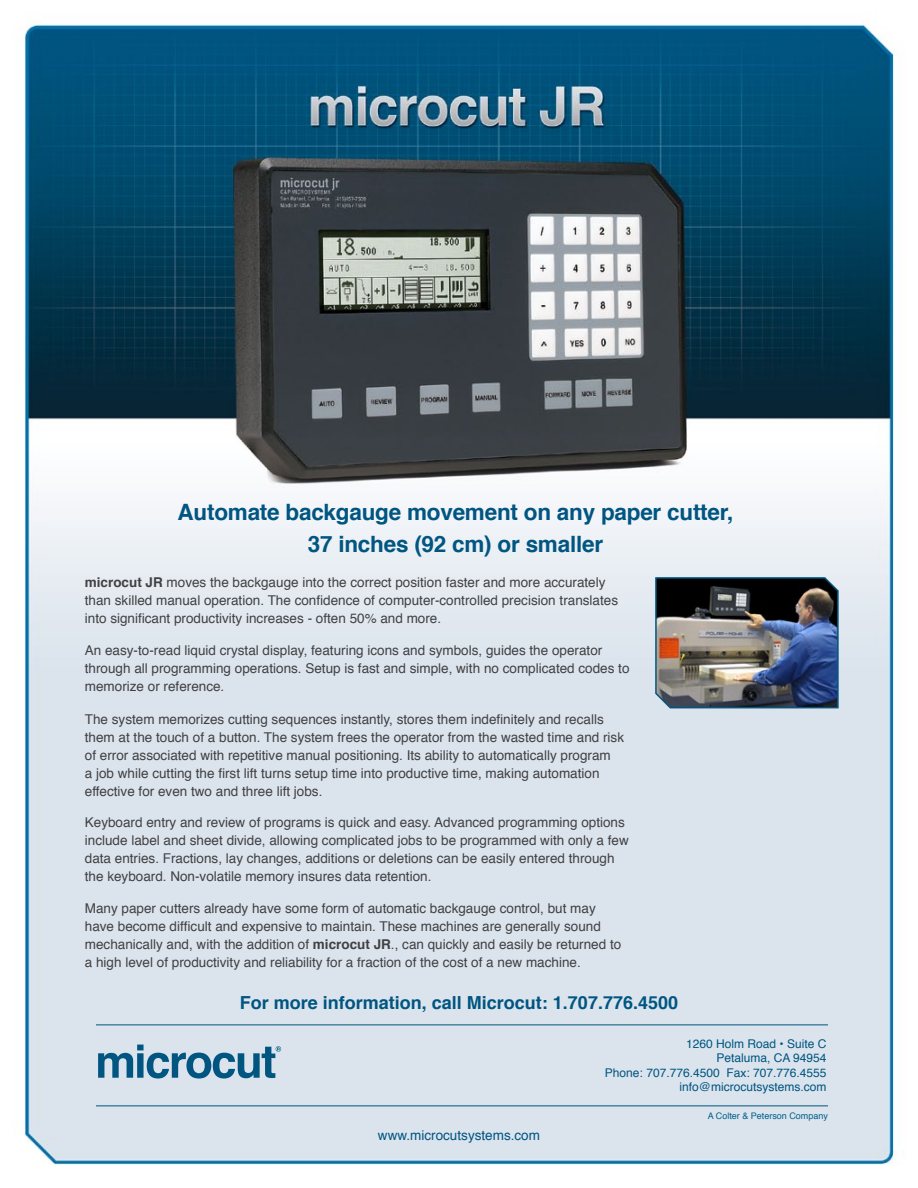
<style>
.page{position:relative;width:918px;height:1188px;background:#fff}
.page>*{position:absolute;margin:0;border:0;box-sizing:border-box;transform-origin:0 0}
.t1{font:700 22.5px/31.5px "Helvetica";letter-spacing:-.01em;color:#005581;text-align:center}
.t2{font:700 18px "Helvetica";color:#005581}
.t3{font:13.5px/18px "Helvetica";color:#414042}
.t4{font:13.5px "Helvetica";color:#005581}
.t5{font:12px/14.4px "Helvetica";color:#005581;text-align:right}
.t6{font:9px "Helvetica";color:#005f8b}
.s1{font-weight:700}
</style>
<div class="page">
<img style="left:24px;top:23px;width:880px;height:1142px">
<hr style="left:96px;top:1024px;width:732px;height:1px;background:#005581">
<hr style="left:96px;top:1106px;width:732px;height:1px;background:#005581">
<img style="left:654px;top:576px;width:185px;height:133px">
<svg style="left:98px;top:1045px;width:183px;height:34px;background:#80a9c0"></svg>
<h1 class="t1" style="left:178px;top:497px;width:557px">Automate backgauge movement on any paper cutter,<br>37 inches (92 cm) or smaller</h1>
<p class="t3" style="left:85px;top:574px;width:535px"><span class="s1">microcut JR</span> moves the backgauge into the correct position faster and more accurately than skilled manual operation. The confidence of computer-controlled precision translates into significant productivity increases - often 50% and more.</p>
<p class="t3" style="left:85px;top:641px;width:546px">An easy-to-read liquid crystal display, featuring icons and symbols, guides the operator through all programming operations. Setup is fast and simple, with no complicated codes to memorize or reference.</p>
<p class="t3" style="left:85px;top:710px;width:541px">The system memorizes cutting sequences instantly, stores them indefinitely and recalls them at the touch of a button. The system frees the operator from the wasted time and risk of error associated with repetitive manual positioning. Its ability to automatically program<br>a job while cutting the first lift turns setup time into productive time, making automation effective for even two and three lift jobs.</p>
<p class="t3" style="left:85px;top:814px;width:545px">Keyboard entry and review of programs is quick and easy. Advanced programming options include label and sheet divide, allowing complicated jobs to be programmed with only a few data entries. Fractions, lay changes, additions or deletions can be easily entered through the keyboard. Non-volatile memory insures data retention.</p>
<p class="t3" style="left:85px;top:899px;width:538px">Many paper cutters already have some form of automatic backgauge control, but may have become difficult and expensive to maintain. These machines are generally sound mechanically and, with the addition of <span class="s1">microcut JR</span>., can quickly and easily be returned to a high level of productivity and reliability for a fraction of the cost of a new machine.</p>
<h2 class="t2" style="left:240px;top:988px;width:440px">For more information, call Microcut: 1.707.776.4500</h2>
<p class="t5" style="left:605px;top:1037px;width:223px">1260 Holm Road • Suite C<br>Petaluma, CA 94954<br>Phone: 707.776.4500 Fax: 707.776.4555 info@microcutsystems.com</p>
<p class="t4" style="left:378px;top:1124px;width:164px">www.microcutsystems.com</p>
<p class="t6" style="left:708px;top:1109px;width:122px">A Colter &amp; Peterson Company</p>
</div>
